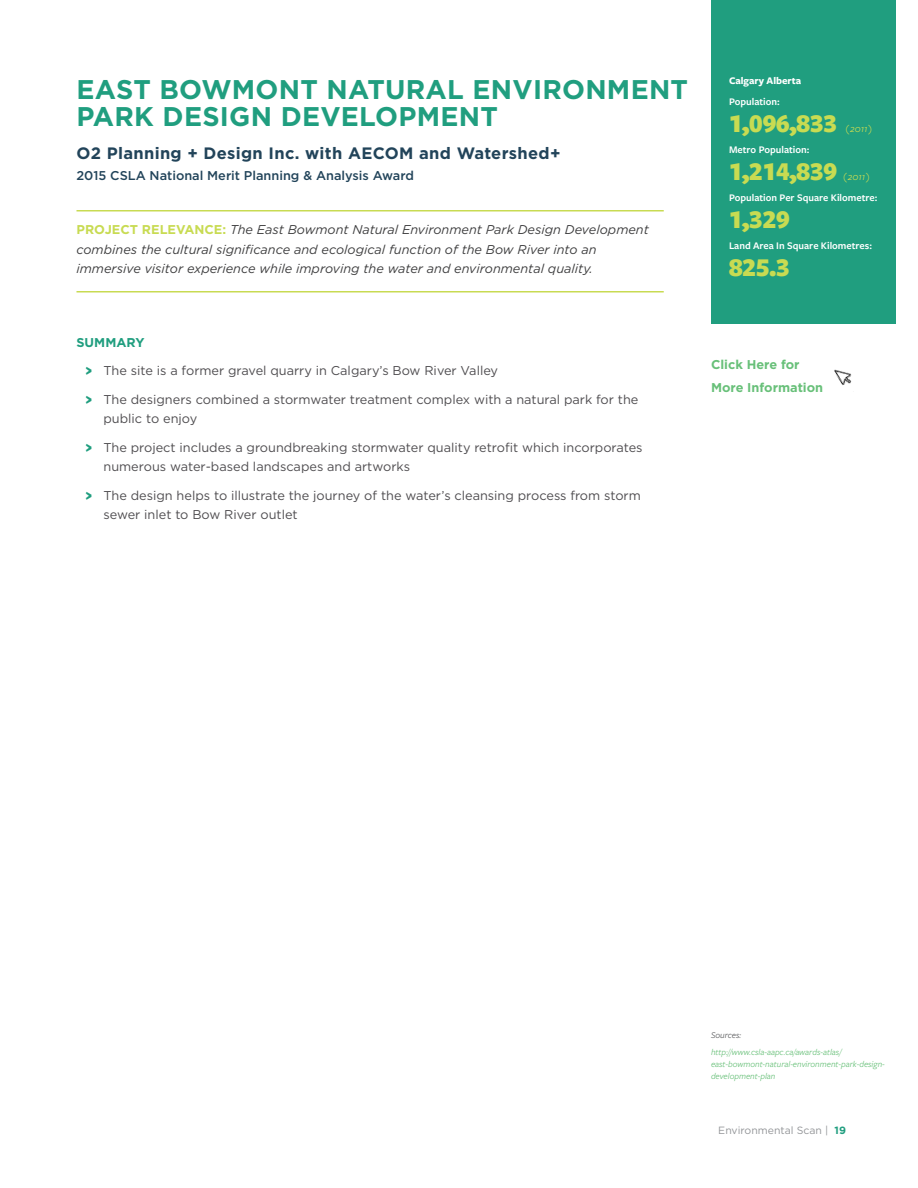
<style>
.page{position:relative;width:918px;height:1188px;background:#fff}
.page>*{position:absolute;margin:0;border:0;box-sizing:border-box;transform-origin:0 0}
._2_Headers{font:700 27px/27px "Gotham";letter-spacing:.01em;color:#209e7f}
.Label{font:900 27px "Freight Sans Pro";color:#c8db52}
.City___Date{font:700 16.5px "Gotham";letter-spacing:.02em;color:#22445a}
.t1{font:12.75px/19.5px "Gotham";color:#4f4d50}
.Project_Relevance__2{font:italic 12.75px/19.5px "Gotham";color:#3e3e3f}
.Award{font:500 12.75px "Gotham";color:#22445a}
._6_Headers{font:700 12.75px/22.5px "Gotham";color:#68c079}
._4_Headers{font:700 12.75px "Gotham";color:#209e7f}
.Label-2{font:600 10.5px "Freight Sans Pro";color:#fff}
.t2{font:10.5px "Gotham";color:#939598}
.Label-3{font:700 10.5px "Freight Sans Pro";color:#fff}
.Label-4{font:italic 10.5px "Freight Sans Pro";color:#c8db52}
.Sidebar__Notes__L{font:italic 9px/12px "Freight Sans Pro";color:#68c079}
.Sidebar__Notes__L-2{font:italic 9px "Freight Sans Pro";color:#57585a}
.s1{font-weight:700;font-style:normal;color:#c8db52}
.s2{font-family:"Freight Sans Pro";font-weight:700;font-size:18px;color:#209e7f}
.s3{font-weight:700;color:#209e7f}
</style>
<div class="page">
<div style="left:711px;top:0;width:184px;height:324px;background:#209e7f"></div>
<hr style="left:76px;top:210px;width:588px;height:2px;background:#c8db52">
<hr style="left:76px;top:291px;width:588px;height:1px;background:#c8db52">
<img style="left:834px;top:369px;width:18px;height:16px">
<p class="_2_Headers" style="left:76px;top:75px;width:613px">EAST BOWMONT NATURAL ENVIRONMENT<br>PARK DESIGN DEVELOPMENT</p>
<p class="City___Date" style="left:76px;top:143px;width:486px">O2 Planning + Design Inc. with AECOM and Watershed+</p>
<p class="Award" style="left:76px;top:168px;width:339px">2015 CSLA National Merit Planning &amp; Analysis Award</p>
<p class="Project_Relevance__2" style="left:76px;top:219px;width:574px"><span class="s1">PROJECT RELEVANCE:</span> The East Bowmont Natural Environment Park Design Development combines the cultural significance and ecological function of the Bow River into an immersive visitor experience while improving the water and environmental quality.</p>
<p class="_4_Headers" style="left:76px;top:335px;width:70px">SUMMARY</p>
<p class="t1" style="left:86px;top:360px;width:414px"><span class="s2">›</span> The site is a former gravel quarry in Calgary’s Bow River Valley</p>
<p class="t1" style="left:104px;top:389px;width:536px;text-indent:-18px"><span class="s2">›</span> The designers combined a stormwater treatment complex with a natural park for the public to enjoy</p>
<p class="t1" style="left:104px;top:437px;width:541px;text-indent:-18px"><span class="s2">›</span> The project includes a groundbreaking stormwater quality retrofit which incorporates numerous water-based landscapes and artworks</p>
<p class="t1" style="left:104px;top:485px;width:539px;text-indent:-18px"><span class="s2">›</span> The design helps to illustrate the journey of the water’s cleansing process from storm sewer inlet to Bow River outlet</p>
<p class="Label-3" style="left:729px;top:73px;width:74px">Calgary Alberta</p>
<p class="Label-2" style="left:729px;top:95px;width:52px">Population:</p>
<p class="Label" style="left:729px;top:104px;width:109px">1,096,833</p>
<p class="Label-4" style="left:846px;top:122px;width:28px">(2011)</p>
<p class="Label-2" style="left:729px;top:143px;width:82px">Metro Population:</p>
<p class="Label" style="left:729px;top:152px;width:110px">1,214,839</p>
<p class="Label-4" style="left:843px;top:170px;width:28px">(2011)</p>
<p class="Label-2" style="left:729px;top:191px;width:150px">Population Per Square Kilometre:</p>
<p class="Label" style="left:729px;top:200px;width:62px">1,329</p>
<p class="Label-2" style="left:729px;top:239px;width:144px">Land Area In Square Kilometres:</p>
<p class="Label" style="left:729px;top:248px;width:62px">825.3</p>
<p class="_6_Headers" style="left:711px;top:353px;width:114px">Click Here for<br>More Information</p>
<p class="Sidebar__Notes__L-2" style="left:711px;top:1030px;width:32px">Sources:</p>
<p class="Sidebar__Notes__L" style="left:711px;top:1046px;width:175px">http://www.csla-aapc.ca/awards-atlas/ east-bowmont-natural-environment-park-design&shy;development-plan</p>
<p class="t2" style="left:718px;top:1124px;width:129px">Environmental Scan | <span class="s3">19</span></p>
</div>
